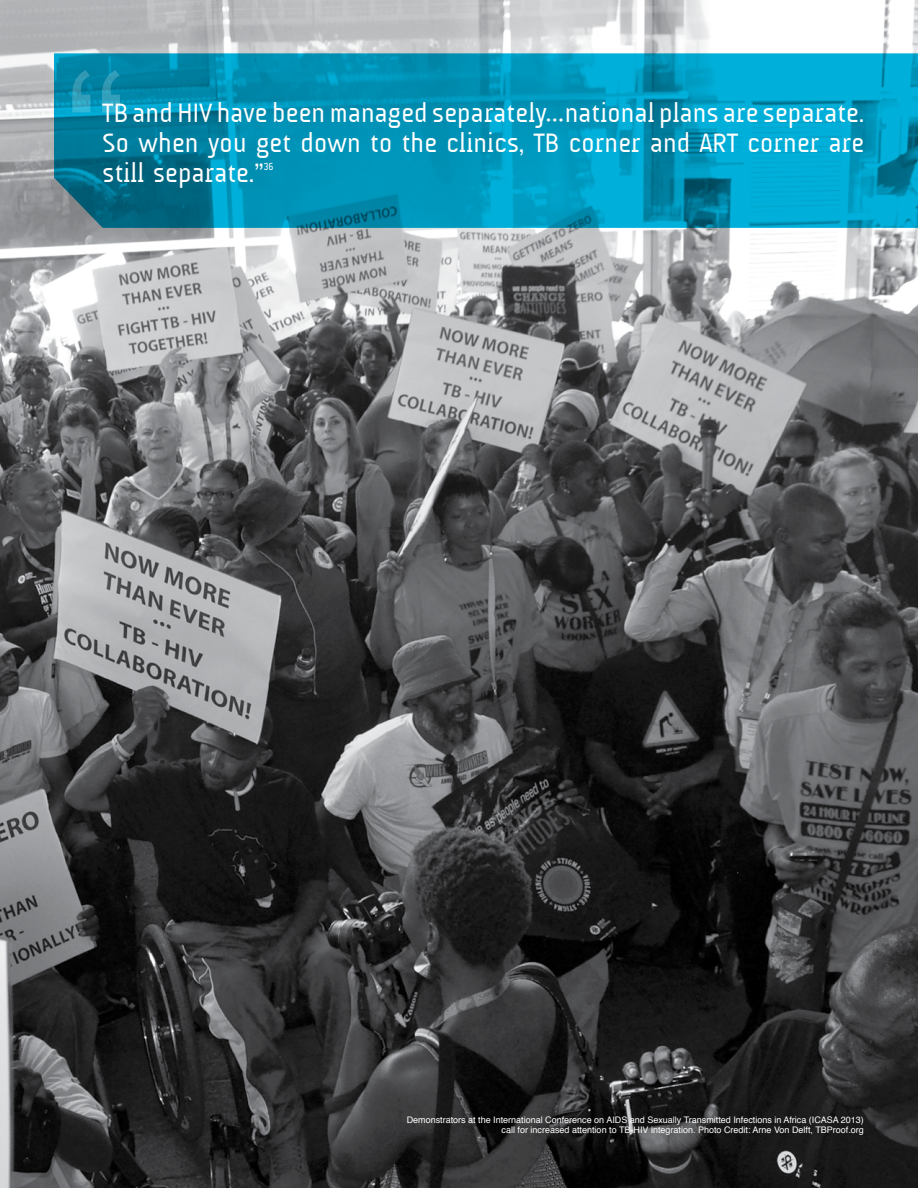
<style>
.page{position:relative;width:918px;height:1188px;background:#fff}
.page>*{position:absolute;margin:0;border:0;box-sizing:border-box;transform-origin:0 0}
.t1{font:27px/30px "A Udimat";letter-spacing:.01em;color:#fff;text-align:justify}
.t2{font:10.5px "A Udimat";color:#fff}
.t3{font:9px/10.5px "Helvetica";color:#fff;text-align:right}
</style>
<div class="page">
<img style="left:0;top:0;width:918px;height:1188px">
<svg style="left:54px;top:53px;width:864px;height:175px;background:#0194b8"></svg>
<svg style="left:72px;top:70px;width:48px;height:42px;background:#1995b4"></svg>
<h1 class="t1" style="left:103px;top:98px;width:763px">TB and HIV have been managed separately…national plans are separate.<br>So when you get down to the clinics, TB corner and ART corner are still separate.”</h1>
<p class="t2" style="left:264px;top:161px;width:11px">36</p>
<p class="t3" style="left:407px;top:1115px;width:459px">Demonstrators at the International Conference on AIDS and Sexually Transmitted Infections in Africa (ICASA 2013) call for increased attention to TB-HIV integration. Photo Credit: Arne Von Delft, TBProof.org</p>
</div>
